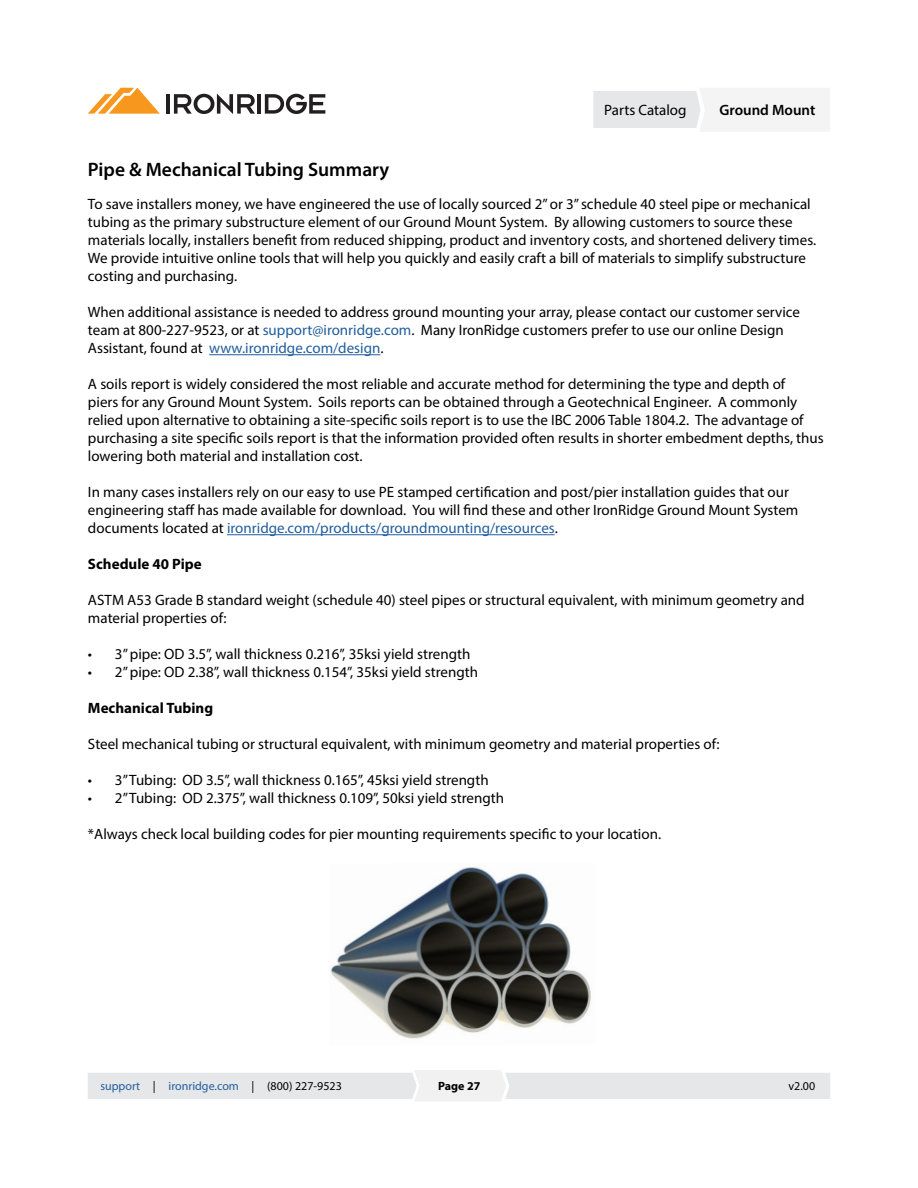
<style>
.page{position:relative;width:918px;height:1188px;background:#fff}
.page>*{position:absolute;margin:0;border:0;box-sizing:border-box;transform-origin:0 0}
.t1{font:600 19.5px "Myriad Pro";color:#000}
.t2{font:15px/18px "Myriad Pro";color:#000}
.t3{font:700 15px "Myriad Pro";color:#000}
.t4{font:600 15px "Myriad Pro";color:#000}
.t5{font:12px "Myriad Pro";color:#215e9e}
.t6{font:700 12px "Myriad Pro";color:#000}
.t7{font:12px "Myriad Pro";color:#000}
.s1{color:#215e9e}
.s2{color:#000}
</style>
<div class="page">
<svg style="left:593px;top:88px;width:237px;height:43px"></svg>
<hr style="left:257px;top:94px;width:4px;height:20px;background:#221f20">
<svg style="left:265px;top:94px;width:60px;height:20px"></svg>
<hr style="left:166px;top:94px;width:4px;height:20px;background:#221f20">
<svg style="left:174px;top:94px;width:81px;height:20px"></svg>
<svg style="left:88px;top:88px;width:72px;height:26px"></svg>
<svg style="left:88px;top:1070px;width:742px;height:31px"></svg>
<img style="left:330px;top:867px;width:261px;height:172px">
<hr style="left:209px;top:354px;width:171px;height:1px;background:#215e9e">
<hr style="left:227px;top:534px;width:328px;height:1px;background:#215e9e">
<h1 class="t1" style="left:88px;top:157px;width:303px">Pipe &amp; Mechanical Tubing Summary</h1>
<p class="t2" style="left:604px;top:101px;width:84px">Parts Catalog</p>
<p class="t4" style="left:719px;top:101px;width:97px">Ground Mount</p>
<p class="t2" style="left:88px;top:195px;width:730px">To save installers money, we have engineered the use of locally sourced 2” or 3” schedule 40 steel pipe or mechanical tubing as the primary substructure element of our Ground Mount System. By allowing customers to source these materials locally, installers benefit from reduced shipping, product and inventory costs, and shortened delivery times.<br>We provide intuitive online tools that will help you quickly and easily craft a bill of materials to simplify substructure costing and purchasing.</p>
<p class="t2" style="left:88px;top:303px;width:714px">When additional assistance is needed to address ground mounting your array, please contact our customer service team at 800-227-9523, or at <span class="s1">support@ironridge.com</span>. Many IronRidge customers prefer to use our online Design<br>Assistant, found at <span class="s1">www.ironridge.com/design</span>.</p>
<p class="t2" style="left:88px;top:375px;width:737px">A soils report is widely considered the most reliable and accurate method for determining the type and depth of<br>piers for any Ground Mount System. Soils reports can be obtained through a Geotechnical Engineer. A commonly relied upon alternative to obtaining a site-specific soils report is to use the IBC 2006 Table 1804.2. The advantage of purchasing a site specific soils report is that the information provided often results in shorter embedment depths, thus lowering both material and installation cost.</p>
<p class="t2" style="left:88px;top:483px;width:712px">In many cases installers rely on our easy to use PE stamped certification and post/pier installation guides that our engineering staff has made available for download. You will find these and other IronRidge Ground Mount System documents located at <span class="s1">ironridge.com/products/groundmounting/resources</span>.</p>
<p class="t3" style="left:88px;top:554px;width:115px">Schedule 40 Pipe</p>
<p class="t2" style="left:88px;top:591px;width:718px">ASTM A53 Grade B standard weight (schedule 40) steel pipes or structural equivalent, with minimum geometry and material properties of:</p>
<p class="t2" style="left:88px;top:645px;width:384px">• 3” pipe: OD 3.5”, wall thickness 0.216”, 35ksi yield strength</p>
<p class="t2" style="left:88px;top:663px;width:392px">• 2” pipe: OD 2.38”, wall thickness 0.154”, 35ksi yield strength</p>
<p class="t3" style="left:88px;top:698px;width:127px">Mechanical Tubing</p>
<p class="t2" style="left:88px;top:735px;width:633px">Steel mechanical tubing or structural equivalent, with minimum geometry and material properties of:</p>
<p class="t2" style="left:88px;top:771px;width:402px">• 3” Tubing: OD 3.5”, wall thickness 0.165”, 45ksi yield strength</p>
<p class="t2" style="left:88px;top:789px;width:418px">• 2” Tubing: OD 2.375”, wall thickness 0.109”, 50ksi yield strength</p>
<p class="t2" style="left:88px;top:825px;width:575px">*Always check local building codes for pier mounting requirements specific to your location.</p>
<p class="t5" style="left:100px;top:1079px;width:243px">support <span class="s2">|</span> ironridge.com <span class="s2">| (800) 227-9523</span></p>
<p class="t6" style="left:438px;top:1078px;width:44px">Page 27</p>
<p class="t7" style="left:789px;top:1079px;width:28px">v2.00</p>
</div>
